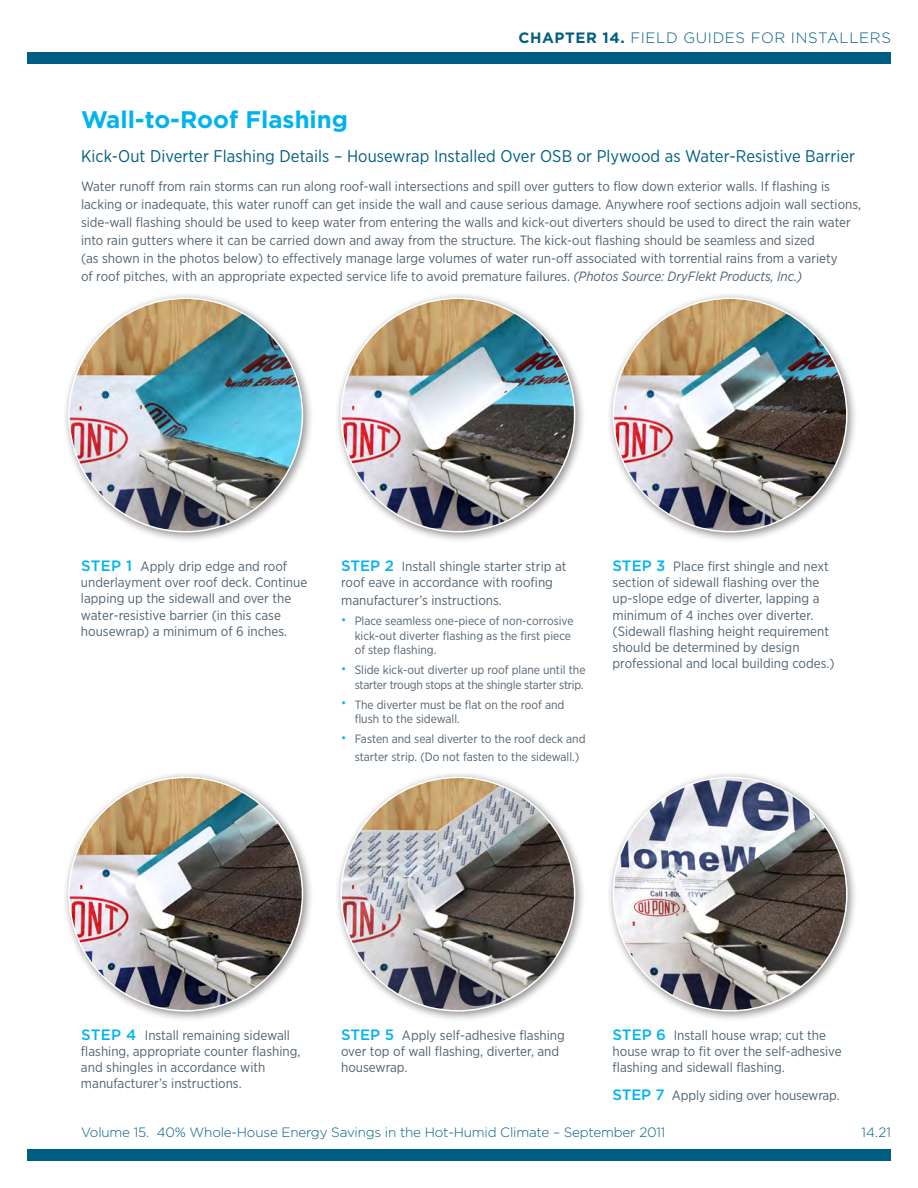
<style>
.page{position:relative;width:918px;height:1188px;background:#fff}
.page>*{position:absolute;margin:0;border:0;box-sizing:border-box;transform-origin:0 0}
.t1{font:700 24px "Gotham";color:#00b3ee}
.t2{font:16.95px "Gotham Narrow";letter-spacing:.005em;color:#005e82}
.t3{font:300 15px "Gotham";letter-spacing:.04em;color:#005e82}
.t4{font:13.5px/16.2px "Gotham Narrow";color:#52626f}
.t5{font:300 13.5px "Gotham";letter-spacing:-.015em;color:#005e82}
.t6{font:12px/14.4px "Gotham Narrow";color:#52626f}
.t7{font:12px/14.4px "Gotham Narrow";letter-spacing:-.02em;color:#52626f;text-align:right}
.s1{font-weight:700}
.s2{font-style:italic}
.s3{font-family:"Gotham";font-weight:500;font-size:15px;color:#00b3ee}
.s4{color:#00b3ee}
</style>
<div class="page">
<div style="left:62px;top:291px;width:251px;height:252px;background:#231f20;opacity:.5"></div>
<img style="left:69px;top:298px;width:233px;height:234px;border-radius:117px">
<div style="left:62px;top:771px;width:251px;height:251px;background:#231f20;opacity:.5"></div>
<img style="left:69px;top:777px;width:233px;height:234px;border-radius:117px">
<div style="left:334px;top:291px;width:251px;height:252px;background:#231f20;opacity:.5"></div>
<img style="left:341px;top:298px;width:234px;height:234px;border-radius:117px">
<div style="left:334px;top:771px;width:251px;height:251px;background:#231f20;opacity:.5"></div>
<img style="left:341px;top:777px;width:234px;height:234px;border-radius:117px">
<div style="left:607px;top:291px;width:251px;height:252px;background:#231f20;opacity:.5"></div>
<img style="left:613px;top:298px;width:234px;height:234px;border-radius:117px">
<div style="left:607px;top:771px;width:251px;height:251px;background:#231f20;opacity:.5"></div>
<img style="left:613px;top:777px;width:234px;height:234px;border-radius:117px">
<div style="left:27px;top:52px;width:864px;height:12px;background:#005e82"></div>
<div style="left:27px;top:1149px;width:864px;height:12px;background:#005e82"></div>
<p class="t3" style="left:518px;top:29px;width:374px"><span class="s1">CHAPTER 14.</span> FIELD GUIDES FOR INSTALLERS</p>
<h1 class="t1" style="left:81px;top:105px;width:269px">Wall-to-Roof Flashing</h1>
<p class="t2" style="left:81px;top:146px;width:776px">Kick-Out Diverter Flashing Details – Housewrap Installed Over OSB or Plywood as Water-Resistive Barrier</p>
<p class="t4" style="left:81px;top:177px;width:782px;line-height:18px">Water runoff from rain storms can run along roof-wall intersections and spill over gutters to flow down exterior walls. If flashing is lacking or inadequate, this water runoff can get inside the wall and cause serious damage. Anywhere roof sections adjoin wall sections, side-wall flashing should be used to keep water from entering the walls and kick-out diverters should be used to direct the rain water into rain gutters where it can be carried down and away from the structure. The kick-out flashing should be seamless and sized<br>(as shown in the photos below) to effectively manage large volumes of water run-off associated with torrential rains from a variety<br>of roof pitches, with an appropriate expected service life to avoid premature failures. <span class="s2">(Photos Source: DryFlekt Products, Inc.)</span></p>
<p class="t4" style="left:81px;top:558px;width:228px"><span class="s3">STEP 1</span> Apply drip edge and roof underlayment over roof deck. Continue lapping up the sidewall and over the water-resistive barrier (in this case housewrap) a minimum of 6 inches.</p>
<p class="t4" style="left:341px;top:558px;width:227px"><span class="s3">STEP 2</span> Install shingle starter strip at roof eave in accordance with roofing</p>
<p class="t4" style="left:341px;top:592px;width:162px">manufacturer’s instructions.</p>
<p class="t6" style="left:355px;top:614px;width:220px;text-indent:-14px"><span class="s4">•</span> Place seamless one-piece of non-corrosive kick-out diverter flashing as the first piece of step flashing.</p>
<p class="t7" style="left:341px;top:663px;width:246px"><span class="s4">•</span> Slide kick-out diverter up roof plane until the starter trough stops at the shingle starter strip.</p>
<p class="t6" style="left:355px;top:697px;width:211px;text-indent:-14px"><span class="s4">•</span> The diverter must be flat on the roof and flush to the sidewall.</p>
<p class="t6" style="left:355px;top:730px;width:232px;line-height:18px;text-indent:-14px"><span class="s4">•</span> Fasten and seal diverter to the roof deck and starter strip. (Do not fasten to the sidewall.)</p>
<p class="t4" style="left:613px;top:558px;width:224px"><span class="s3">STEP 3</span> Place first shingle and next section of sidewall flashing over the up-slope edge of diverter, lapping a minimum of 4 inches over diverter. (Sidewall flashing height requirement should be determined by design professional and local building codes.)</p>
<p class="t4" style="left:81px;top:1027px;width:221px"><span class="s3">STEP 4</span> Install remaining sidewall flashing, appropriate counter flashing, and shingles in accordance with manufacturer’s instructions.</p>
<p class="t4" style="left:341px;top:1027px;width:225px"><span class="s3">STEP 5</span> Apply self-adhesive flashing over top of wall flashing, diverter, and housewrap.</p>
<p class="t4" style="left:613px;top:1027px;width:231px"><span class="s3">STEP 6</span> Install house wrap; cut the house wrap to fit over the self-adhesive flashing and sidewall flashing.</p>
<p class="t4" style="left:613px;top:1087px;width:229px"><span class="s3">STEP 7</span> Apply siding over housewrap.</p>
<p class="t5" style="left:81px;top:1125px;width:586px">Volume 15. 40% Whole-House Energy Savings in the Hot-Humid Climate – September 2011</p>
<p class="t5" style="left:862px;top:1125px;width:31px">14.21</p>
</div>
